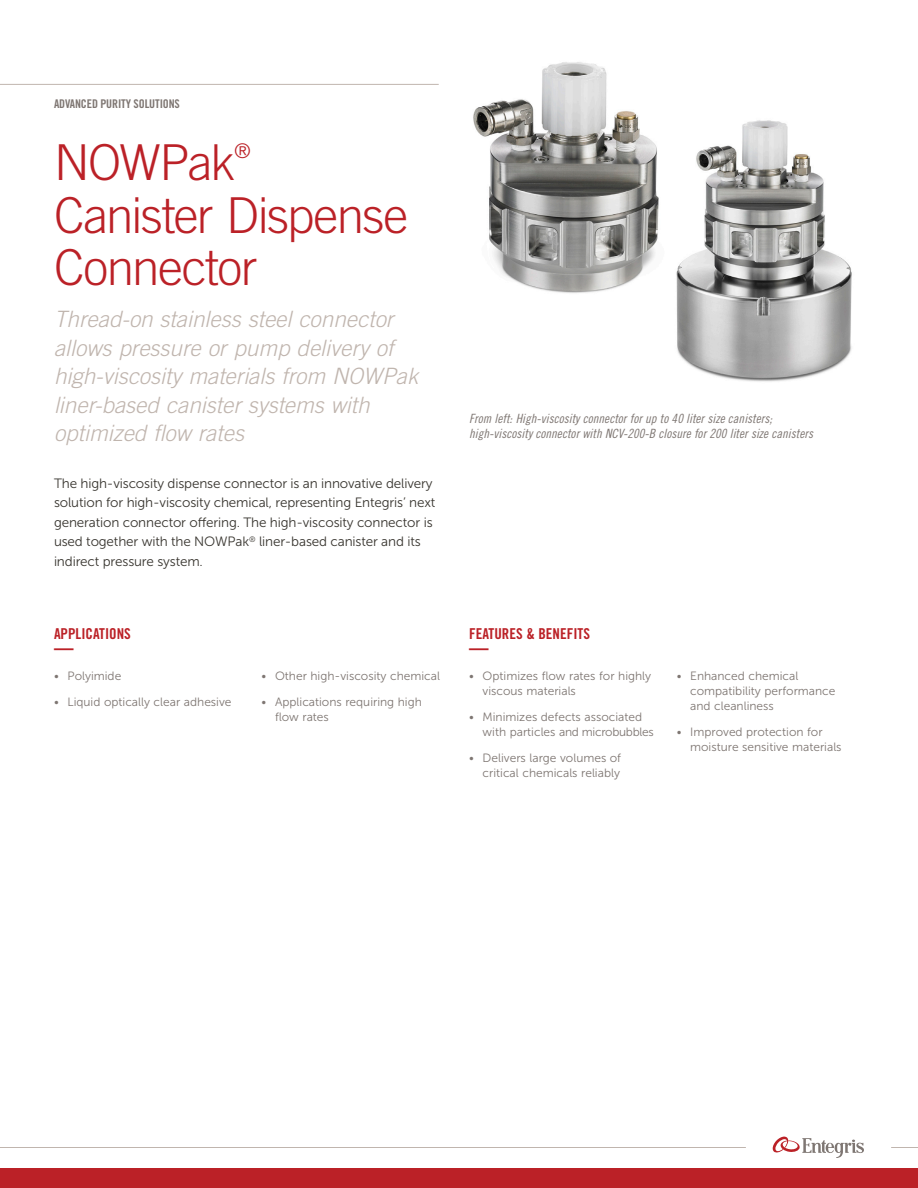
<style>
.page{position:relative;width:918px;height:1188px;background:#fff}
.page>*{position:absolute;margin:0;border:0;box-sizing:border-box;transform-origin:0 0}
.t1{font:300 49.5px/52.5px "Trade Gothic LT Std";letter-spacing:-.035em;color:#bb2127}
.t2{font:italic 300 22.5px/28.5px "Trade Gothic LT Std";color:#c0b5ae}
.t3{font:700 expanded 20.25px "Trade Gothic LT Std";color:#bb2127;scale:.96 1}
.t4{font:300 20.25px "Trade Gothic LT Std";color:#bb2127}
.t5{font:15px "Trade Gothic LT Std Bd Cn 20";color:#bb2127}
.t6{font:13.5px/19.5px "Museo Sans 300";letter-spacing:-.01em;color:#38352f}
.t7{font:12.75px/14.7px "Trade Gothic LT Std Cn 18 Obl";letter-spacing:.005em;color:#7e7672}
.t8{font:12px/15px "Museo Sans 300";color:#7e7672}
.t9{font:12px "Trade Gothic LT Std Bd Cn 20";letter-spacing:-.01em;color:#7e7672}
</style>
<div class="page">
<div style="left:0;top:1168px;width:918px;height:20px;background:#bb2127"></div>
<hr style="left:0;top:84px;width:439px;height:1px;background:#c0b5ae">
<svg style="left:891px;top:1147px;width:27px;height:1px"></svg>
<hr style="left:0;top:1147px;width:746px;height:1px;background:#c0b5ae">
<svg style="left:773px;top:1137px;width:91px;height:21px"></svg>
<img style="left:473px;top:62px;width:186px;height:231px">
<img style="left:676px;top:120px;width:176px;height:262px">
<p class="t9" style="left:54px;top:97px;width:127px">ADVANCED PURITY SOLUTIONS</p>
<h1 class="t1" style="left:54px;top:136px;width:183px">NOWPak</h1>
<h3 class="t4" style="left:234px;top:139px;width:18px">®</h3>
<h1 class="t1" style="left:54px;top:188px;width:356px">Canister Dispense<br>Connector</h1>
<h2 class="t2" style="left:54px;top:305px;width:366px">Thread-on stainless steel connector allows pressure or pump delivery of high-viscosity materials from NOWPak liner-based canister systems with optimized flow rates</h2>
<p class="t6" style="left:54px;top:473px;width:383px">The high-viscosity dispense connector is an innovative delivery solution for high-viscosity chemical, representing Entegris’ next generation connector offering. The high-viscosity connector is used together with the NOWPak<sup>®</sup> liner-based canister and its indirect pressure system.</p>
<p class="t5" style="left:54px;top:624px;width:78px">APPLICATIONS</p>
<h3 class="t3" style="left:54px;top:635px;width:22px">—</h3>
<p class="t8" style="left:54px;top:669px;width:69px">• Polyimide</p>
<p class="t8" style="left:54px;top:695px;width:179px">• Liquid optically clear adhesive</p>
<p class="t8" style="left:262px;top:669px;width:180px">• Other high-viscosity chemical</p>
<p class="t8" style="left:275px;top:695px;width:148px;text-indent:-14px">• Applications requiring high flow rates</p>
<p class="t7" style="left:469px;top:411px;width:345px">From left: High-viscosity connector for up to 40 liter size canisters; high-viscosity connector with NCV-200-B closure for 200 liter size canisters</p>
<p class="t5" style="left:469px;top:624px;width:122px">FEATURES &amp; BENEFITS</p>
<h3 class="t3" style="left:469px;top:635px;width:22px">—</h3>
<p class="t8" style="left:483px;top:669px;width:170px;text-indent:-14px">• Optimizes flow rates for highly viscous materials</p>
<p class="t8" style="left:483px;top:709px;width:173px;text-indent:-14px">• Minimizes defects associated with particles and microbubbles</p>
<p class="t8" style="left:469px;top:750px;width:154px;text-align:right">• Delivers large volumes of critical chemicals reliably</p>
<p class="t8" style="left:690px;top:669px;width:147px;text-indent:-14px">• Enhanced chemical compatibility performance and cleanliness</p>
<p class="t8" style="left:690px;top:724px;width:153px;text-indent:-14px">• Improved protection for moisture sensitive materials</p>
</div>
